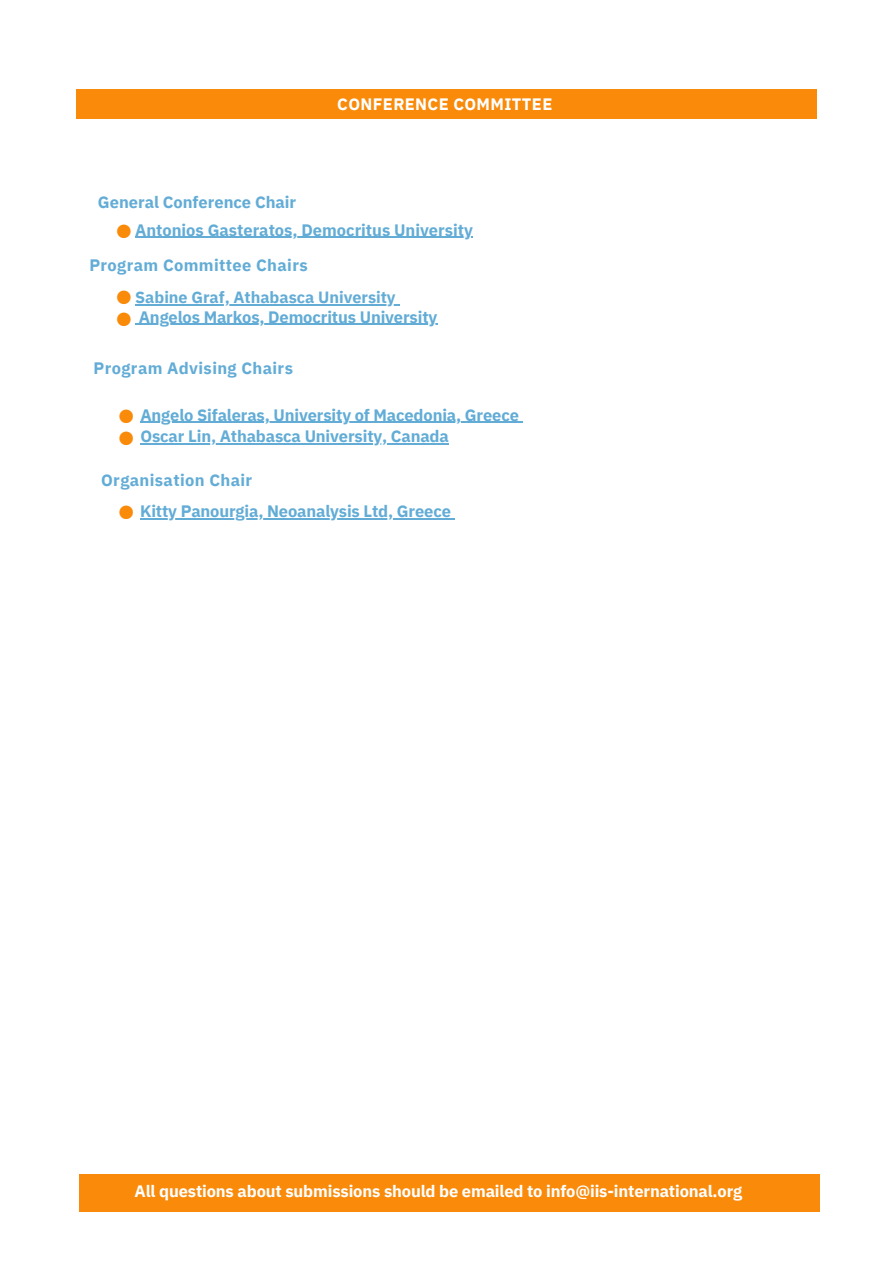
<style>
.page{position:relative;width:894px;height:1264px;background:#fff}
.page>*{position:absolute;margin:0;border:0;box-sizing:border-box;transform-origin:0 0}
.t1{font:700 16.5px "IBM Plex Sans";letter-spacing:-.01em;color:#62acd6}
.t2{font:700 16.5px "IBM Plex Sans";letter-spacing:-.01em;color:#fff}
.t3{font:700 16.5px "IBM Plex Sans";letter-spacing:.025em;color:#62acd6}
.t4{font:700 16.5px "IBM Plex Sans";letter-spacing:.025em;color:#fff}
.t5{font:700 16.2px "IBM Plex Sans";color:#62acd6}
.t6{font:15px "Noto Sans CJ Ksc";color:#f98a0a}
.s1{font-family:"Noto Sans CJ Ksc";font-weight:400;font-size:15px;color:#f98a0a}
</style>
<div class="page">
<div style="left:76px;top:89px;width:741px;height:30px;background:#f98a0a"></div>
<div style="left:79px;top:1174px;width:740px;height:37px;background:#f98a0a"></div>
<hr style="left:140px;top:518px;width:311px;height:1px;background:#62acd6">
<hr style="left:140px;top:422px;width:378px;height:1px;background:#62acd6">
<hr style="left:139px;top:324px;width:298px;height:1px;background:#62acd6">
<hr style="left:135px;top:237px;width:338px;height:1px;background:#62acd6">
<hr style="left:135px;top:304px;width:260px;height:1px;background:#62acd6">
<hr style="left:140px;top:443px;width:161px;height:1px;background:#62acd6">
<hr style="left:301px;top:443px;width:147px;height:1px;background:#62acd6">
<p class="t4" style="left:337px;top:93px;width:216px">CONFERENCE COMMITTEE</p>
<p class="t1" style="left:98px;top:191px;width:200px">General Conference Chair</p>
<p class="t1" style="left:116px;top:219px;width:358px"><span class="s1">●</span> Antonios Gasteratos, Democritus University</p>
<p class="t3" style="left:89px;top:254px;width:220px">Program Committee Chairs</p>
<p class="t5" style="left:116px;top:286px;width:281px"><span class="s1">●</span> Sabine Graf, Athabasca University</p>
<p class="t6" style="left:116px;top:308px;width:16px">●</p>
<p class="t1" style="left:139px;top:306px;width:300px">Angelos Markos, Democritus University</p>
<p class="t3" style="left:93px;top:357px;width:201px">Program Advising Chairs</p>
<p class="t1" style="left:119px;top:404px;width:402px"><span class="s1">●</span> Angelo Sifaleras, University of Macedonia, Greece</p>
<p class="t6" style="left:119px;top:427px;width:16px">●</p>
<p class="t1" style="left:140px;top:425px;width:310px">Oscar Lin, Athabasca University, Canada</p>
<h1 class="t3" style="left:101px;top:468px;width:152px">Organisation Chair</h1>
<p class="t1" style="left:119px;top:500px;width:334px"><span class="s1">●</span> Kitty Panourgia, Neoanalysis Ltd, Greece</p>
<p class="t2" style="left:134px;top:1179px;width:609px">All questions about submissions should be emailed to info@iis-international.org</p>
</div>
